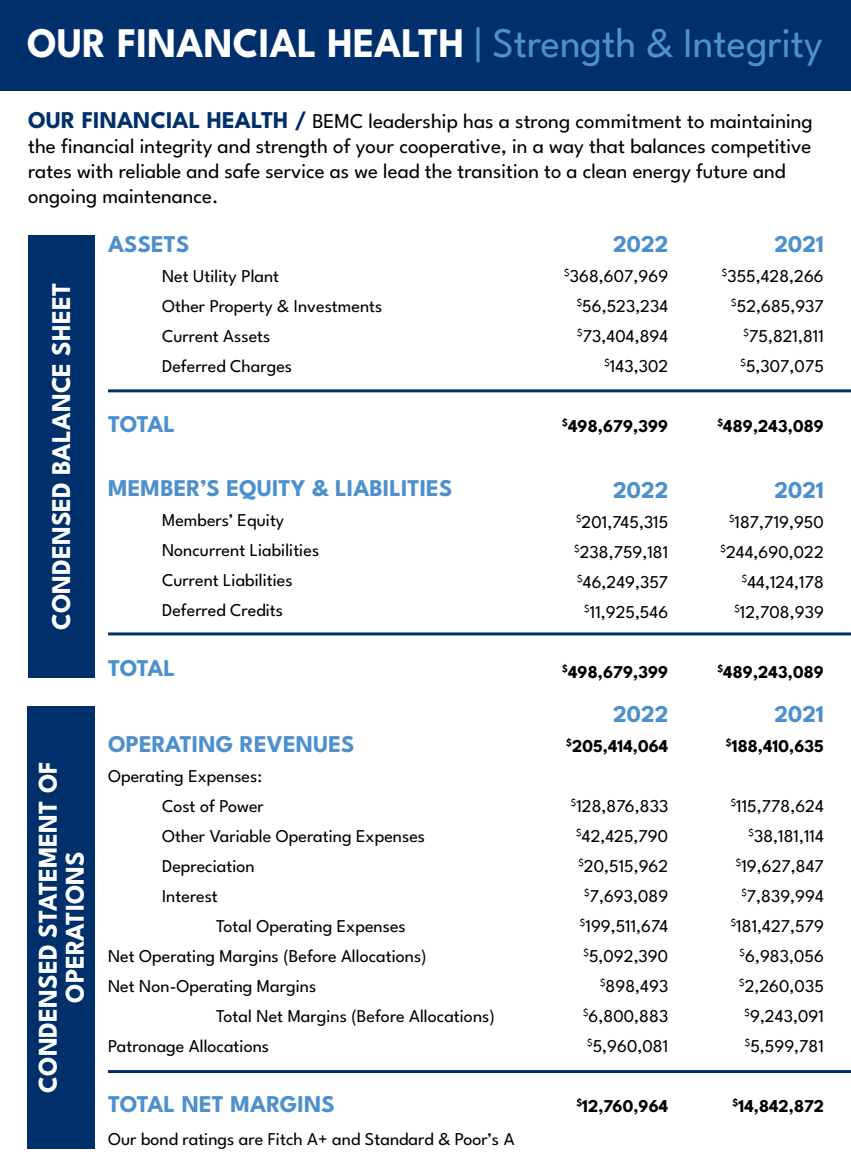
<style>
.page{position:relative;width:851px;height:1175px;background:#fff}
.page>*{position:absolute;margin:0;border:0;box-sizing:border-box;transform-origin:0 0}
.t1{font:42px "League Spartan";color:#4d90cd;scale:.96 1}
.t2{font:700 27px/27px "League Spartan";color:#fff;text-align:center}
.t3{font:700 24px "League Spartan";color:#4d90cd}
.t4{font:21px/25.2px "League Spartan";color:#000}
.t5{font:18px/30px "League Spartan";color:#000;text-align:right}
.t6{font:700 18px "League Spartan";color:#000}
.s1{font-weight:700;color:#fff}
.s2{font-weight:700;font-size:24px;color:#00306b}
</style>
<div class="page">
<div style="left:0;top:0;width:850px;height:90px;background:#00306b"></div>
<hr style="left:108px;top:389px;width:742px;height:3px;background:#00306b">
<hr style="left:108px;top:632px;width:742px;height:3px;background:#00306b">
<div style="left:28px;top:235px;width:66px;height:443px;background:#00306b"></div>
<hr style="left:108px;top:1070px;width:742px;height:3px;background:#00306b">
<div style="left:27px;top:706px;width:67px;height:442px;background:#00306b"></div>
<h1 class="t1" style="left:27px;top:11px;width:830px"><span class="s1">OUR FINANCIAL HEALTH</span> | Strength &amp; Integrity</h1>
<p class="t4" style="left:28px;top:106px;width:786px"><span class="s2">OUR FINANCIAL HEALTH /</span> BEMC leadership has a strong commitment to maintaining the financial integrity and strength of your cooperative, in a way that balances competitive rates with reliable and safe service as we lead the transition to a clean energy future and ongoing maintenance.</p>
<h3 class="t3" style="left:108px;top:225px;width:83px">ASSETS</h3>
<p class="t5" style="left:162px;top:259px;width:222px;text-align:left">Net Utility Plant<br>Other Property &amp; Investments<br>Current Assets<br>Deferred Charges</p>
<h3 class="t3" style="left:108px;top:405px;width:69px">TOTAL</h3>
<h3 class="t3" style="left:613px;top:225px;width:57px">2022</h3>
<p class="t5" style="left:564px;top:259px;width:105px"><sup>$</sup>368,607,969 <sup>$</sup>56,523,234 <sup>$</sup>73,404,894 <sup>$</sup>143,302</p>
<h3 class="t3" style="left:774px;top:225px;width:51px">2021</h3>
<p class="t5" style="left:722px;top:259px;width:103px"><sup>$</sup>355,428,266 <sup>$</sup>52,685,937 <sup>$</sup>75,821,811 <sup>$</sup>5,307,075</p>
<h2 class="t2" style="left:45px;top:630px;width:349px;rotate:-90deg">CONDENSED BALANCE SHEET</h2>
<p class="t6" style="left:562px;top:411px;width:108px"><sup>$</sup>498,679,399</p>
<p class="t6" style="left:717px;top:411px;width:108px"><sup>$</sup>489,243,089</p>
<h3 class="t3" style="left:108px;top:469px;width:346px">MEMBER’S EQUITY &amp; LIABILITIES</h3>
<p class="t5" style="left:162px;top:503px;width:159px;text-align:left">Members’ Equity<br>Noncurrent Liabilities<br>Current Liabilities<br>Deferred Credits</p>
<h3 class="t3" style="left:613px;top:471px;width:57px">2022</h3>
<p class="t5" style="left:574px;top:505px;width:96px;text-align:center"><sup>$</sup>201,745,315 <sup>$</sup>238,759,181 <sup>$</sup>46,249,357 <sup>$</sup>11,925,546</p>
<h3 class="t3" style="left:774px;top:471px;width:51px">2021</h3>
<p class="t5" style="left:720px;top:505px;width:105px"><sup>$</sup>187,719,950 <sup>$</sup>244,690,022 <sup>$</sup>44,124,178 <sup>$</sup>12,708,939</p>
<h2 class="t2" style="left:32px;top:1092px;width:333px;rotate:-90deg">CONDENSED STATEMENT OF<br>OPERATIONS</h2>
<h3 class="t3" style="left:108px;top:649px;width:69px">TOTAL</h3>
<h3 class="t3" style="left:108px;top:725px;width:248px">OPERATING REVENUES</h3>
<p class="t5" style="left:162px;top:759px;width:264px;text-align:left;text-indent:-54px">Operating Expenses:<br>Cost of Power<br>Other Variable Operating Expenses<br>Depreciation<br>Interest</p>
<p class="t5" style="left:216px;top:909px;width:191px">Total Operating Expenses</p>
<p class="t5" style="left:108px;top:939px;width:320px">Net Operating Margins (Before Allocations)</p>
<p class="t5" style="left:108px;top:969px;width:210px">Net Non-Operating Margins</p>
<p class="t5" style="left:216px;top:999px;width:280px">Total Net Margins (Before Allocations)</p>
<p class="t5" style="left:108px;top:1029px;width:163px">Patronage Allocations</p>
<h3 class="t3" style="left:108px;top:1085px;width:228px">TOTAL NET MARGINS</h3>
<p class="t5" style="left:108px;top:1122px;width:408px">Our bond ratings are Fitch A+ and Standard &amp; Poor’s A</p>
<p class="t6" style="left:562px;top:657px;width:108px"><sup>$</sup>498,679,399</p>
<h3 class="t3" style="left:613px;top:695px;width:57px">2022</h3>
<p class="t6" style="left:566px;top:732px;width:104px"><sup>$</sup>205,414,064</p>
<p class="t5" style="left:571px;top:789px;width:99px"><sup>$</sup>128,876,833 <sup>$</sup>42,425,790 <sup>$</sup>20,515,962 <sup>$</sup>7,693,089 <sup>$</sup>199,511,674 <sup>$</sup>5,092,390 <sup>$</sup>898,493 <sup>$</sup>6,800,883 <sup>$</sup>5,960,081</p>
<p class="t6" style="left:576px;top:1092px;width:93px"><sup>$</sup>12,760,964</p>
<p class="t6" style="left:717px;top:657px;width:108px"><sup>$</sup>489,243,089</p>
<h3 class="t3" style="left:774px;top:695px;width:51px">2021</h3>
<p class="t6" style="left:726px;top:732px;width:99px"><sup>$</sup>188,410,635</p>
<p class="t5" style="left:730px;top:789px;width:95px"><sup>$</sup>115,778,624 <sup>$</sup>38,181,114 <sup>$</sup>19,627,847 <sup>$</sup>7,839,994 <sup>$</sup>181,427,579 <sup>$</sup>6,983,056 <sup>$</sup>2,260,035 <sup>$</sup>9,243,091 <sup>$</sup>5,599,781</p>
<p class="t6" style="left:732px;top:1092px;width:93px"><sup>$</sup>14,842,872</p>
</div>
